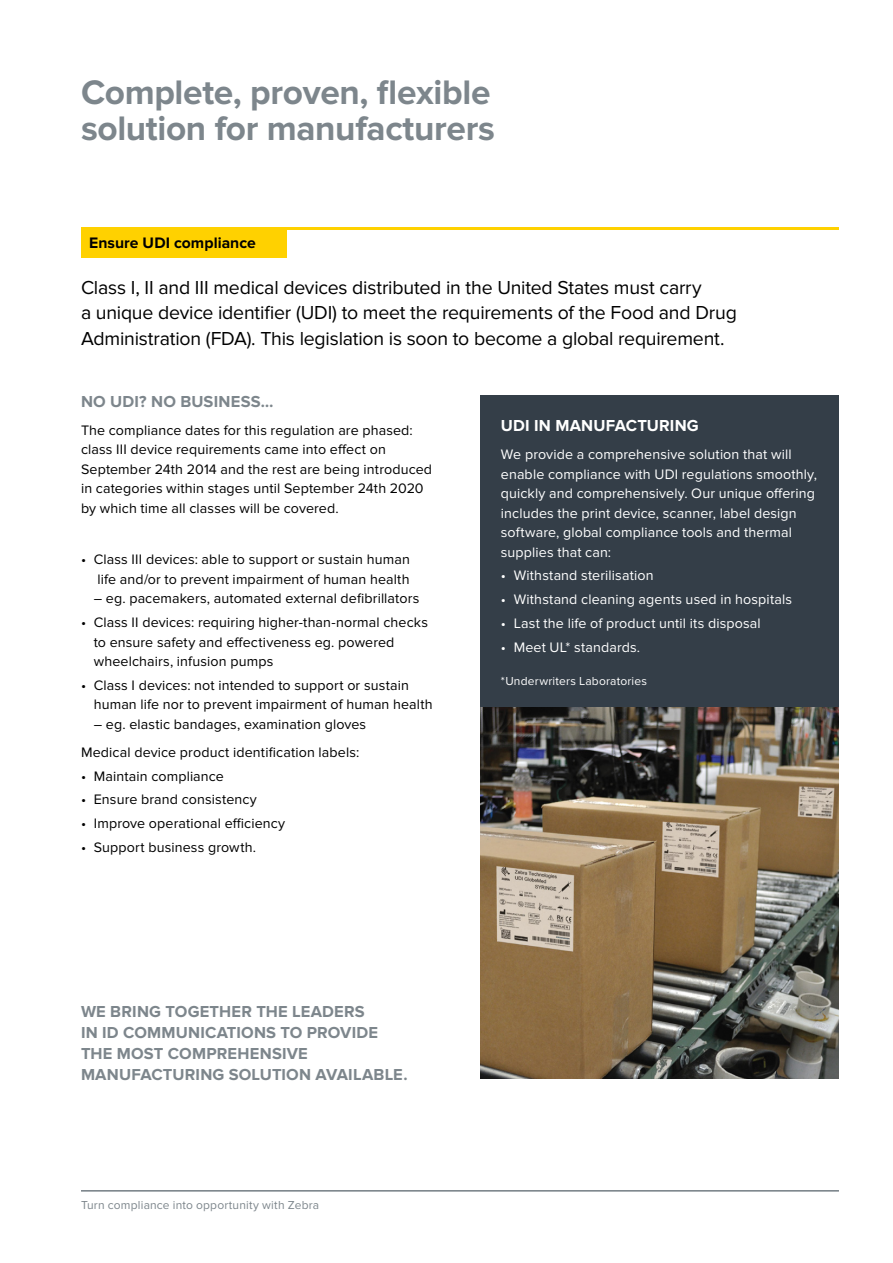
<style>
.page{position:relative;width:893px;height:1263px;background:#fff}
.page>*{position:absolute;margin:0;border:0;box-sizing:border-box;transform-origin:0 0}
.t1{font:700 35.25px/36px "Proxima Nova";letter-spacing:-.01em;color:#7d868c}
.t2{font:19.5px/25.5px "Proxima Nova";letter-spacing:-.01em;color:#000}
.t3{font:700 16.5px/21px "Proxima Nova";letter-spacing:.01em;color:#7d868c}
.t4{font:700 16.5px "Proxima Nova";letter-spacing:.015em;color:#fff}
.t5{font:700 15.75px "Proxima Nova";color:#000}
.t6{font:14.25px/19.5px "Proxima Nova";letter-spacing:.01em;color:#000}
.t7{font:14.25px/19.5px "Proxima Nova";letter-spacing:.01em;color:#fff}
.t8{font:12px "Proxima Nova";letter-spacing:.015em;color:#7d868c}
.t9{font:12px "Proxima Nova";letter-spacing:.015em;color:#fff}
</style>
<div class="page">
<hr style="left:81px;top:227px;width:758px;height:3px;background:#ffd100">
<hr style="left:81px;top:1190px;width:758px;height:1px;background:#2d3c46">
<img style="left:480px;top:707px;width:359px;height:372px">
<div style="left:81px;top:227px;width:205px;height:31px;background:#ffd100"></div>
<div style="left:480px;top:395px;width:359px;height:312px;background:#343e48"></div>
<h1 class="t1" style="left:81px;top:75px;width:415px">Complete, proven, flexible solution for manufacturers</h1>
<p class="t5" style="left:89px;top:233px;width:168px">Ensure UDI compliance</p>
<h2 class="t2" style="left:81px;top:275px;width:657px">Class I, II and III medical devices distributed in the United States must carry<br>a unique device identifier (UDI) to meet the requirements of the Food and Drug<br>Administration (FDA). This legislation is soon to become a global requirement.</h2>
<p class="t3" style="left:81px;top:391px;width:194px">NO UDI? NO BUSINESS…</p>
<p class="t6" style="left:81px;top:420px;width:353px">The compliance dates for this regulation are phased: class III device requirements came into effect on September 24th 2014 and the rest are being introduced in categories within stages until September 24th 2020 by which time all classes will be covered.</p>
<p class="t6" style="left:81px;top:550px;width:330px;text-align:right">• Class III devices: able to support or sustain human life and/or to prevent impairment of human health</p>
<p class="t6" style="left:94px;top:589px;width:327px">– eg. pacemakers, automated external defibrillators</p>
<p class="t6" style="left:94px;top:613px;width:336px;text-indent:-13px">• Class II devices: requiring higher-than-normal checks to ensure safety and effectiveness eg. powered wheelchairs, infusion pumps</p>
<p class="t6" style="left:94px;top:675px;width:340px;text-indent:-13px">• Class I devices: not intended to support or sustain human life nor to prevent impairment of human health</p>
<p class="t6" style="left:81px;top:710px;width:287px;line-height:28px;text-indent:13px">– eg. elastic bandages, examination gloves<br>Medical device product identification labels:</p>
<p class="t6" style="left:81px;top:766px;width:144px">• Maintain compliance</p>
<p class="t6" style="left:81px;top:790px;width:177px">• Ensure brand consistency</p>
<p class="t6" style="left:81px;top:814px;width:206px">• Improve operational efficiency</p>
<p class="t6" style="left:81px;top:837px;width:177px">• Support business growth.</p>
<p class="t3" style="left:81px;top:1001px;width:328px">WE BRING TOGETHER THE LEADERS<br>IN ID COMMUNICATIONS TO PROVIDE<br>THE MOST COMPREHENSIVE<br>MANUFACTURING SOLUTION AVAILABLE.</p>
<p class="t8" style="left:81px;top:1198px;width:240px">Turn compliance into opportunity with Zebra</p>
<p class="t4" style="left:501px;top:416px;width:199px">UDI IN MANUFACTURING</p>
<p class="t7" style="left:501px;top:445px;width:318px">We provide a comprehensive solution that will enable compliance with UDI regulations smoothly, quickly and comprehensively. Our unique offering includes the print device, scanner, label design software, global compliance tools and thermal supplies that can:</p>
<p class="t7" style="left:501px;top:566px;width:154px">• Withstand sterilisation</p>
<p class="t7" style="left:501px;top:590px;width:293px">• Withstand cleaning agents used in hospitals</p>
<p class="t7" style="left:501px;top:614px;width:261px">• Last the life of product until its disposal</p>
<p class="t7" style="left:501px;top:637px;width:141px">• Meet UL* standards.</p>
<p class="t9" style="left:501px;top:674px;width:148px">*Underwriters Laboratories</p>
</div>
